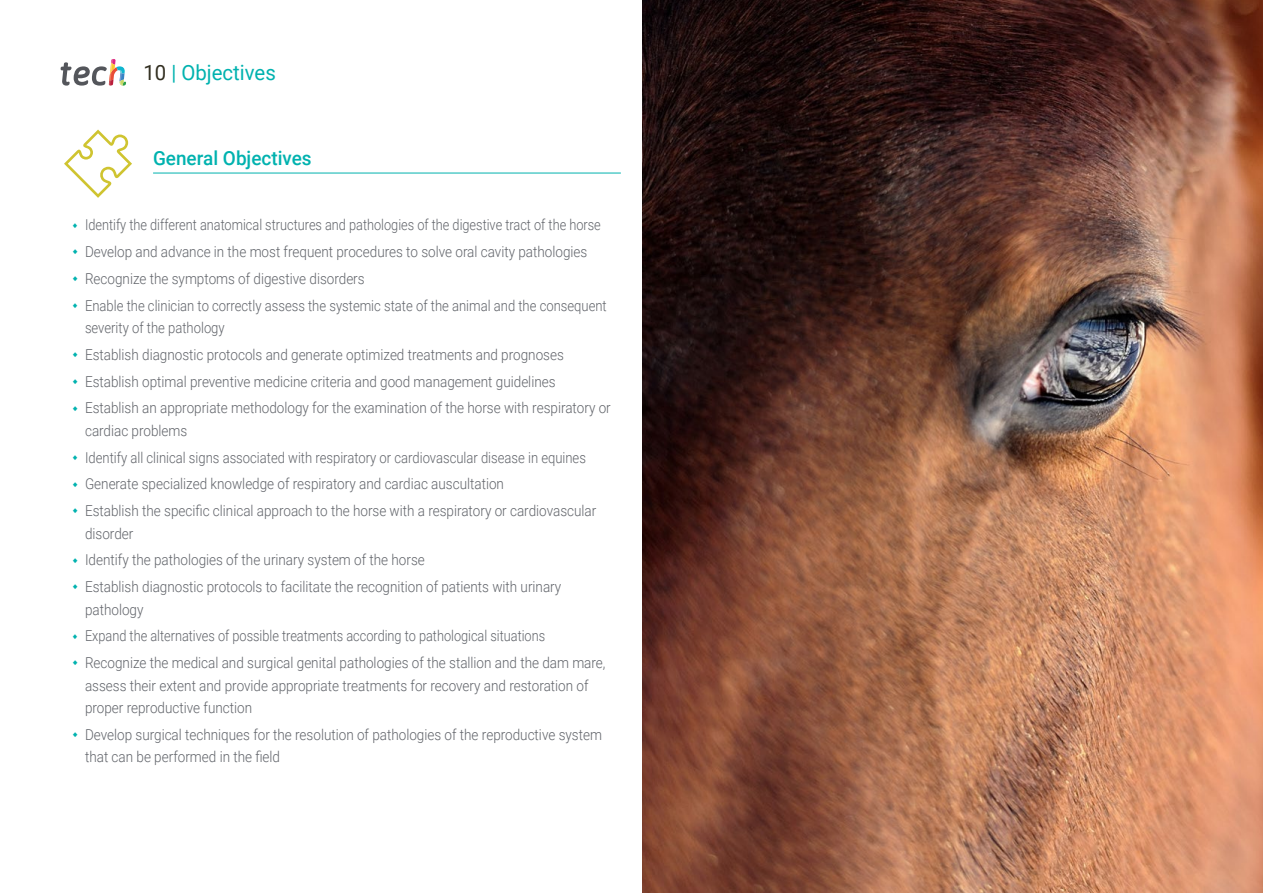
<style>
.page{position:relative;width:1263px;height:893px;background:#fff}
.page>*{position:absolute;margin:0;border:0;box-sizing:border-box;transform-origin:0 0}
.t1{font:21px "Roboto";color:#00b2af}
.t2{font:500 19.5px "Roboto";color:#00b2af}
.t3{font:300 15px/26.7px "Roboto";color:#61646a;scale:.9 1}
.t4{font:300 15px/26.7px "Roboto";color:#61646a;scale:.85 1}
.t5{font:300 15px/26.7px "Roboto";color:#61646a;scale:.87 1}
.s1{color:#312e20}
</style>
<div class="page">
<hr style="left:153px;top:173px;width:468px;height:1px;background:#00b2af">
<svg style="left:64px;top:130px;width:68px;height:68px"></svg>
<svg style="left:61px;top:59px;width:65px;height:27px"></svg>
<img style="left:642px;top:0;width:621px;height:893px">
<h1 class="t1" style="left:144px;top:57px;width:134px"><span class="s1">10</span> | Objectives</h1>
<h2 class="t2" style="left:153px;top:144px;width:160px">General Objectives</h2>
<p class="t4" style="left:85px;top:211px;width:615px">Identify the different anatomical structures and pathologies of the digestive tract of the horse Develop and advance in the most frequent procedures to solve oral cavity pathologies Recognize the symptoms of digestive disorders<br>Enable the clinician to correctly assess the systemic state of the animal and the consequent</p>
<p class="t5" style="left:85px;top:314px;width:606px">severity of the pathology<br>Establish diagnostic protocols and generate optimized treatments and prognoses Establish optimal preventive medicine criteria and good management guidelines Establish an appropriate methodology for the examination of the horse with respiratory or</p>
<p class="t3" style="left:85px;top:417px;width:570px">cardiac problems<br>Identify all clinical signs associated with respiratory or cardiovascular disease in equines Generate specialized knowledge of respiratory and cardiac auscultation<br>Establish the specific clinical approach to the horse with a respiratory or cardiovascular</p>
<p class="t3" style="left:85px;top:519px;width:531px">disorder<br>Identify the pathologies of the urinary system of the horse<br>Establish diagnostic protocols to facilitate the recognition of patients with urinary</p>
<p class="t3" style="left:85px;top:595px;width:580px">pathology<br>Expand the alternatives of possible treatments according to pathological situations<br>Recognize the medical and surgical genital pathologies of the stallion and the dam mare,</p>
<p class="t3" style="left:85px;top:673px;width:561px;line-height:22.5px">assess their extent and provide appropriate treatments for recovery and restoration of proper reproductive function</p>
<p class="t3" style="left:85px;top:723px;width:576px;line-height:22.5px">Develop surgical techniques for the resolution of pathologies of the reproductive system that can be performed in the field</p>
</div>
